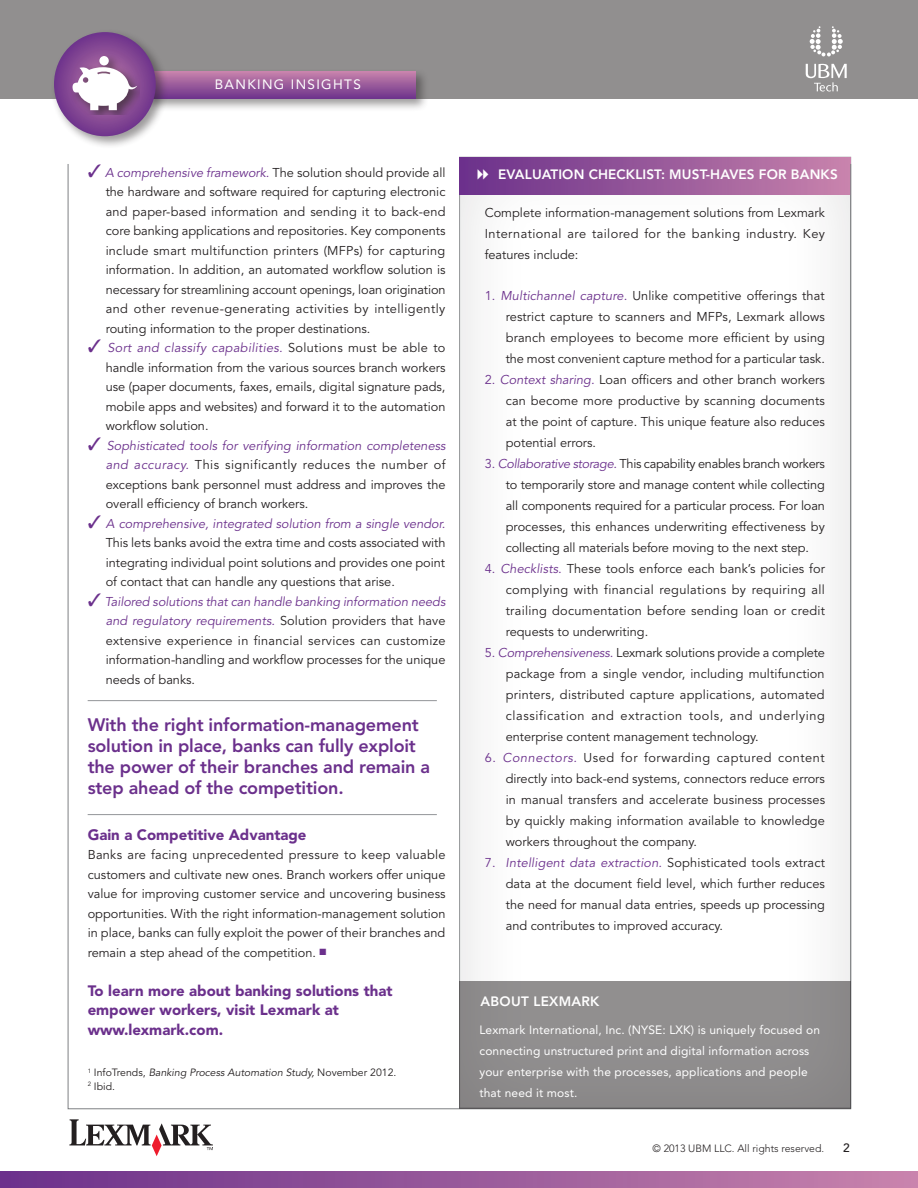
<style>
.page{position:relative;width:918px;height:1188px;background:#fff}
.page>*{position:absolute;margin:0;border:0;box-sizing:border-box;transform-origin:0 0}
.t1{font:800 18px/21px "Avenir LT Std";letter-spacing:-.01em;color:#6b308c}
.subhead{font:900 15px/19.5px "Avenir LT Std";color:#6b308c}
.t2{font:800 13.5px "Avenir LT Std";letter-spacing:.01em;color:#fff}
.t3{font:13.5px "Avenir LT Std";letter-spacing:.1em;color:#fff}
.body_copy{font:12.75px/19.5px "Avenir LT Std";color:#231f20;text-align:justify}
.t4{font:12px/21px "Avenir LT Std";letter-spacing:.01em;color:#fff}
.t5{font:500 12px "Avenir LT Std";color:#231f20}
.body_copy-2{font:italic 10.5px "Avenir LT Std";color:#231f20}
.t6{font:300 10.5px "Avenir LT Std";color:#231f20}
.body_copy-3{font:10.5px "Avenir LT Std";color:#231f20}
.s1{color:#6b308c}
.s2{font-style:italic;color:#6b308c}
.s3{font-style:normal}
</style>
<div class="page">
<div style="left:460px;top:157px;width:391px;height:37px;background:linear-gradient(to right,#6a308a,#c883ac)"></div>
<div style="left:0;top:0;width:918px;height:99px;background:#918f8f"></div>
<svg style="left:69px;top:1119px;width:144px;height:37px"></svg>
<div style="left:142px;top:68px;width:287px;height:44px;background:#231f20;opacity:.45"></div>
<div style="left:146px;top:71px;width:270px;height:28px;background:linear-gradient(to bottom,#c984ac,#6f358c)"></div>
<div style="left:51px;top:29px;width:118px;height:120px;background:#231f20;opacity:.45"></div>
<div style="left:0;top:1172px;width:918px;height:16px;background:linear-gradient(to right,#6a308a,#c883ac)"></div>
<svg style="left:54px;top:32px;width:102px;height:104px"></svg>
<div style="left:99px;top:56px;width:10px;height:9px;background:#fff;border-radius:50%"></div>
<svg style="left:810px;top:26px;width:33px;height:30px"></svg>
<svg style="left:806px;top:64px;width:41px;height:28px"></svg>
<hr style="left:88px;top:700px;width:349px;height:1px;background:#939598">
<hr style="left:88px;top:814px;width:349px;height:1px;background:#939598">
<div style="left:459px;top:981px;width:392px;height:128px;background:#8f8d8d"></div>
<svg style="left:478px;top:169px;width:10px;height:11px"></svg>
<p class="t3" style="left:215px;top:77px;width:148px">BANKING INSIGHTS</p>
<p class="body_copy" style="left:106px;top:163px;width:341px;text-indent:-18px"><span class="s1">✓</span> <span class="s2">A comprehensive framework.</span> The solution should provide all the hardware and software required for capturing electronic and paper-based information and sending it to back-end core banking applications and repositories. Key components include smart multifunction printers (MFPs) for capturing information. In addition, an automated workflow solution is necessary for streamlining account openings, loan origination and other revenue-generating activities by intelligently routing information to the proper destinations.</p>
<p class="body_copy" style="left:106px;top:338px;width:341px;text-indent:-18px"><span class="s1">✓</span> <span class="s2">Sort and classify capabilities.</span> Solutions must be able to handle information from the various sources branch workers use (paper documents, faxes, emails, digital signature pads, mobile apps and websites) and forward it to the automation workflow solution.</p>
<p class="body_copy" style="left:106px;top:436px;width:342px;text-indent:-18px"><span class="s1">✓</span> <span class="s2">Sophisticated tools for verifying information completeness and accuracy.</span> This significantly reduces the number of exceptions bank personnel must address and improves the overall efficiency of branch workers.</p>
<p class="body_copy" style="left:106px;top:514px;width:341px;text-indent:-18px"><span class="s1">✓</span> <span class="s2">A comprehensive, integrated solution from a single vendor.<br></span>This lets banks avoid the extra time and costs associated with integrating individual point solutions and provides one point of contact that can handle any questions that arise.</p>
<p class="body_copy" style="left:106px;top:592px;width:341px;text-indent:-18px"><span class="s1">✓</span> <span class="s2">Tailored solutions that can handle banking information needs and regulatory requirements.</span> Solution providers that have extensive experience in financial services can customize information-handling and workflow processes for the unique needs of banks.</p>
<p class="t1" style="left:88px;top:714px;width:344px">With the right information-management solution in place, banks can fully exploit the power of their branches and remain a step ahead of the competition.</p>
<p class="subhead" style="left:88px;top:825px;width:220px">Gain a Competitive Advantage</p>
<p class="body_copy" style="left:88px;top:845px;width:359px">Banks are facing unprecedented pressure to keep valuable customers and cultivate new ones. Branch workers offer unique value for improving customer service and uncovering business opportunities. With the right information-management solution in place, banks can fully exploit the power of their branches and remain a step ahead of the competition. <span class="s1">■</span></p>
<p class="subhead" style="left:88px;top:981px;width:306px">To learn more about banking solutions that empower workers, visit Lexmark at</p>
<p class="subhead" style="left:88px;top:1020px;width:137px">www.lexmark.com.</p>
<p class="body_copy-2" style="left:88px;top:1067px;width:310px"><sup>1</sup> <span class="s3">InfoTrends,</span> Banking Process Automation Study, <span class="s3">November 2012.</span></p>
<p class="body_copy-3" style="left:88px;top:1080px;width:29px"><sup>2</sup> Ibid.</p>
<p class="t2" style="left:498px;top:166px;width:341px">EVALUATION CHECKLIST: MUST-HAVES FOR BANKS</p>
<p class="body_copy" style="left:485px;top:203px;width:342px;line-height:21px">Complete information-management solutions from Lexmark International are tailored for the banking industry. Key features include:</p>
<p class="body_copy" style="left:506px;top:285px;width:321px;line-height:21px;text-indent:-21px"><span class="s1">1.</span> <span class="s2">Multichannel capture.</span> Unlike competitive offerings that restrict capture to scanners and MFPs, Lexmark allows branch employees to become more efficient by using the most convenient capture method for a particular task.</p>
<p class="body_copy" style="left:506px;top:369px;width:321px;line-height:21px;text-indent:-21px"><span class="s1">2.</span> <span class="s2">Context sharing.</span> Loan officers and other branch workers can become more productive by scanning documents at the point of capture. This unique feature also reduces potential errors.</p>
<p class="body_copy" style="left:506px;top:453px;width:321px;line-height:21px;text-indent:-21px"><span class="s1">3.</span> <span class="s2">Collaborative storage.</span> This capability enables branch workers to temporarily store and manage content while collecting all components required for a particular process. For loan processes, this enhances underwriting effectiveness by collecting all materials before moving to the next step.</p>
<p class="body_copy" style="left:506px;top:558px;width:321px;line-height:21px;text-indent:-21px"><span class="s1">4.</span> <span class="s2">Checklists.</span> These tools enforce each bank’s policies for complying with financial regulations by requiring all trailing documentation before sending loan or credit requests to underwriting.</p>
<p class="body_copy" style="left:506px;top:642px;width:321px;line-height:21px;text-indent:-21px"><span class="s1">5.</span> <span class="s2">Comprehensiveness.</span> Lexmark solutions provide a complete package from a single vendor, including multifunction printers, distributed capture applications, automated classification and extraction tools, and underlying enterprise content management technology.</p>
<p class="body_copy" style="left:506px;top:747px;width:321px;line-height:21px;text-indent:-21px"><span class="s1">6.</span> <span class="s2">Connectors.</span> Used for forwarding captured content directly into back-end systems, connectors reduce errors in manual transfers and accelerate business processes by quickly making information available to knowledge workers throughout the company.</p>
<p class="body_copy" style="left:506px;top:852px;width:321px;line-height:21px;text-indent:-21px"><span class="s1">7.</span> <span class="s2">Intelligent data extraction.</span> Sophisticated tools extract data at the document field level, which further reduces the need for manual data entries, speeds up processing and contributes to improved accuracy.</p>
<p class="t2" style="left:481px;top:993px;width:120px">ABOUT LEXMARK</p>
<p class="t4" style="left:480px;top:1020px;width:342px">Lexmark International, Inc. (NYSE: LXK) is uniquely focused on connecting unstructured print and digital information across your enterprise with the processes, applications and people that need it most.</p>
<p class="t6" style="left:653px;top:1142px;width:173px">© 2013 UBM LLC. All rights reserved.</p>
<p class="t5" style="left:843px;top:1140px;width:8px">2</p>
</div>
